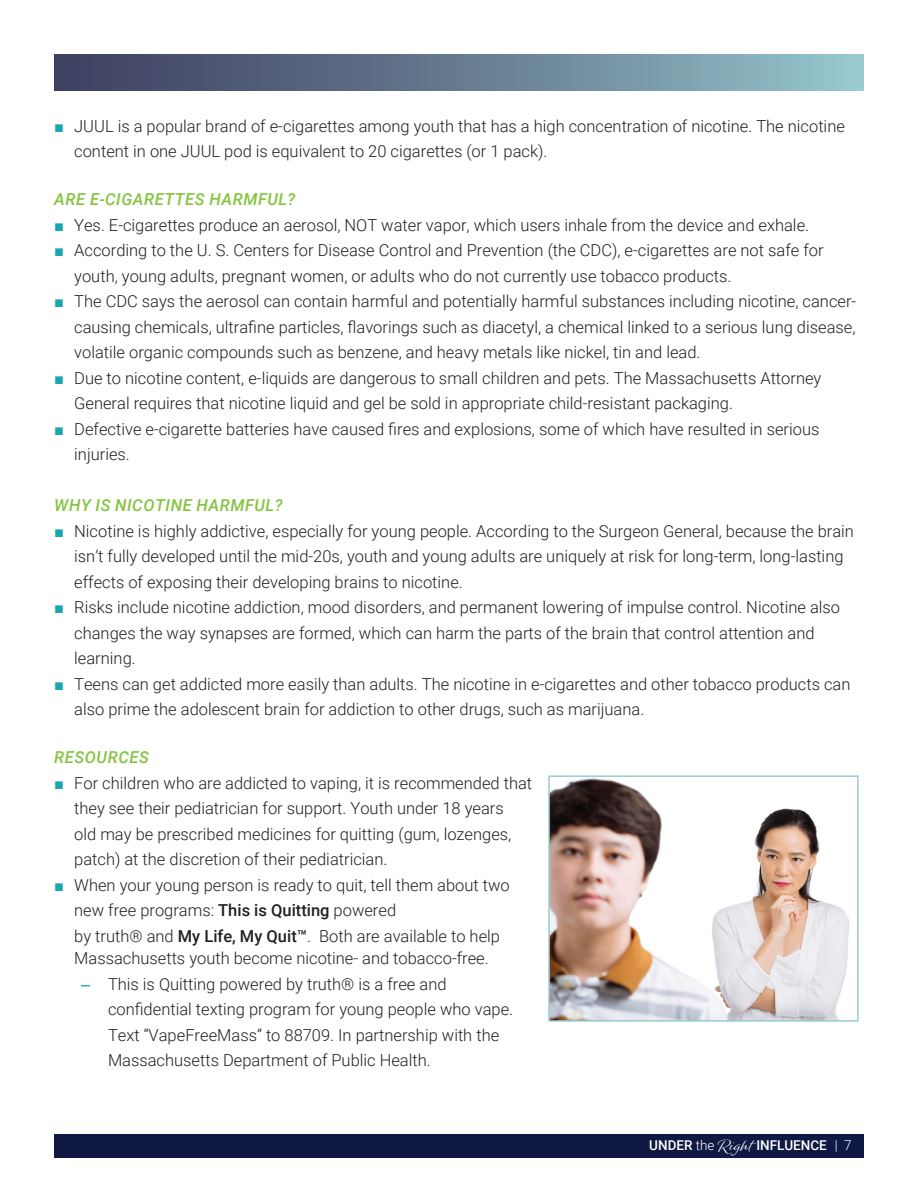
<style>
.page{position:relative;width:918px;height:1188px;background:#fff}
.page>*{position:absolute;margin:0;border:0;box-sizing:border-box;transform-origin:0 0}
.t1{font:300 16.5px/25.5px "Roboto";color:#231f20}
.Headline_4{font:italic 500 16.5px "Roboto";letter-spacing:.035em;color:#85c440}
.t2{font:500 13.5px "Roboto";color:#fff}
.s1{font-family:"Arial";font-weight:400;color:#1ca6af}
.s2{font-weight:500}
.s3{font-weight:300}
.s4{font-family:"Winsome";font-weight:400}
</style>
<div class="page">
<div style="left:54px;top:54px;width:810px;height:37px;background:linear-gradient(to right,#3b3a5c,#94c3ca)"></div>
<div style="left:54px;top:1134px;width:810px;height:24px;background:#0f1943"></div>
<img style="left:551px;top:778px;width:299px;height:241px">
<div style="left:548px;top:775px;width:311px;height:247px;border:2px solid #99cbd2"></div>
<p class="t1" style="left:74px;top:113px;width:772px;text-indent:-20px"><span class="s1">■</span> JUUL is a popular brand of e-cigarettes among youth that has a high concentration of nicotine. The nicotine content in one JUUL pod is equivalent to 20 cigarettes (or 1 pack).</p>
<p class="Headline_4" style="left:54px;top:188px;width:243px">ARE E-CIGARETTES HARMFUL?</p>
<p class="t1" style="left:54px;top:212px;width:757px"><span class="s1">■</span> Yes. E-cigarettes produce an aerosol, NOT water vapor, which users inhale from the device and exhale.</p>
<p class="t1" style="left:74px;top:237px;width:751px;text-indent:-20px"><span class="s1">■</span> According to the U. S. Centers for Disease Control and Prevention (the CDC), e-cigarettes are not safe for youth, young adults, pregnant women, or adults who do not currently use tobacco products.</p>
<p class="t1" style="left:74px;top:288px;width:784px;text-align:justify;text-indent:-20px"><span class="s1">■</span> The CDC says the aerosol can contain harmful and potentially harmful substances including nicotine, cancer&shy;causing chemicals, ultrafine particles, flavorings such as diacetyl, a chemical linked to a serious lung disease, volatile organic compounds such as benzene, and heavy metals like nickel, tin and lead.</p>
<p class="t1" style="left:74px;top:365px;width:749px;text-indent:-20px"><span class="s1">■</span> Due to nicotine content, e-liquids are dangerous to small children and pets. The Massachusetts Attorney<br>General requires that nicotine liquid and gel be sold in appropriate child-resistant packaging.</p>
<p class="t1" style="left:74px;top:416px;width:747px;text-indent:-20px"><span class="s1">■</span> Defective e-cigarette batteries have caused fires and explosions, some of which have resulted in serious injuries.</p>
<p class="Headline_4" style="left:54px;top:494px;width:230px">WHY IS NICOTINE HARMFUL?</p>
<p class="t1" style="left:74px;top:518px;width:781px;text-indent:-20px"><span class="s1">■</span> Nicotine is highly addictive, especially for young people. According to the Surgeon General, because the brain isn’t fully developed until the mid-20s, youth and young adults are uniquely at risk for long-term, long-lasting effects of exposing their developing brains to nicotine.</p>
<p class="t1" style="left:74px;top:594px;width:767px;text-indent:-20px"><span class="s1">■</span> Risks include nicotine addiction, mood disorders, and permanent lowering of impulse control. Nicotine also changes the way synapses are formed, which can harm the parts of the brain that control attention and learning.</p>
<p class="t1" style="left:74px;top:671px;width:778px;text-indent:-20px"><span class="s1">■</span> Teens can get addicted more easily than adults. The nicotine in e-cigarettes and other tobacco products can also prime the adolescent brain for addiction to other drugs, such as marijuana.</p>
<p class="Headline_4" style="left:54px;top:746px;width:96px">RESOURCES</p>
<p class="t1" style="left:74px;top:770px;width:460px;text-indent:-20px"><span class="s1">■</span> For children who are addicted to vaping, it is recommended that they see their pediatrician for support. Youth under 18 years<br>old may be prescribed medicines for quitting (gum, lozenges, patch) at the discretion of their pediatrician.</p>
<p class="t1" style="left:74px;top:872px;width:437px;text-indent:-20px"><span class="s1">■</span> When your young person is ready to quit, tell them about two new free programs: <span class="s2">This is Quitting</span> powered<br>by truth® and <span class="s2">My Life, My Quit™</span>. Both are available to help</p>
<p class="t1" style="left:74px;top:945px;width:416px">Massachusetts youth become nicotine- and tobacco-free.</p>
<p class="t1" style="left:108px;top:971px;width:407px;text-indent:-27px"><span class="s1">–</span> This is Quitting powered by truth® is a free and confidential texting program for young people who vape.<br>Text “VapeFreeMass” to 88709. In partnership with the Massachusetts Department of Public Health.</p>
<p class="t2" style="left:649px;top:1136px;width:204px">UNDER <span class="s3">the</span> <span class="s4">Right</span> INFLUENCE <span class="s3">| 7</span></p>
</div>
